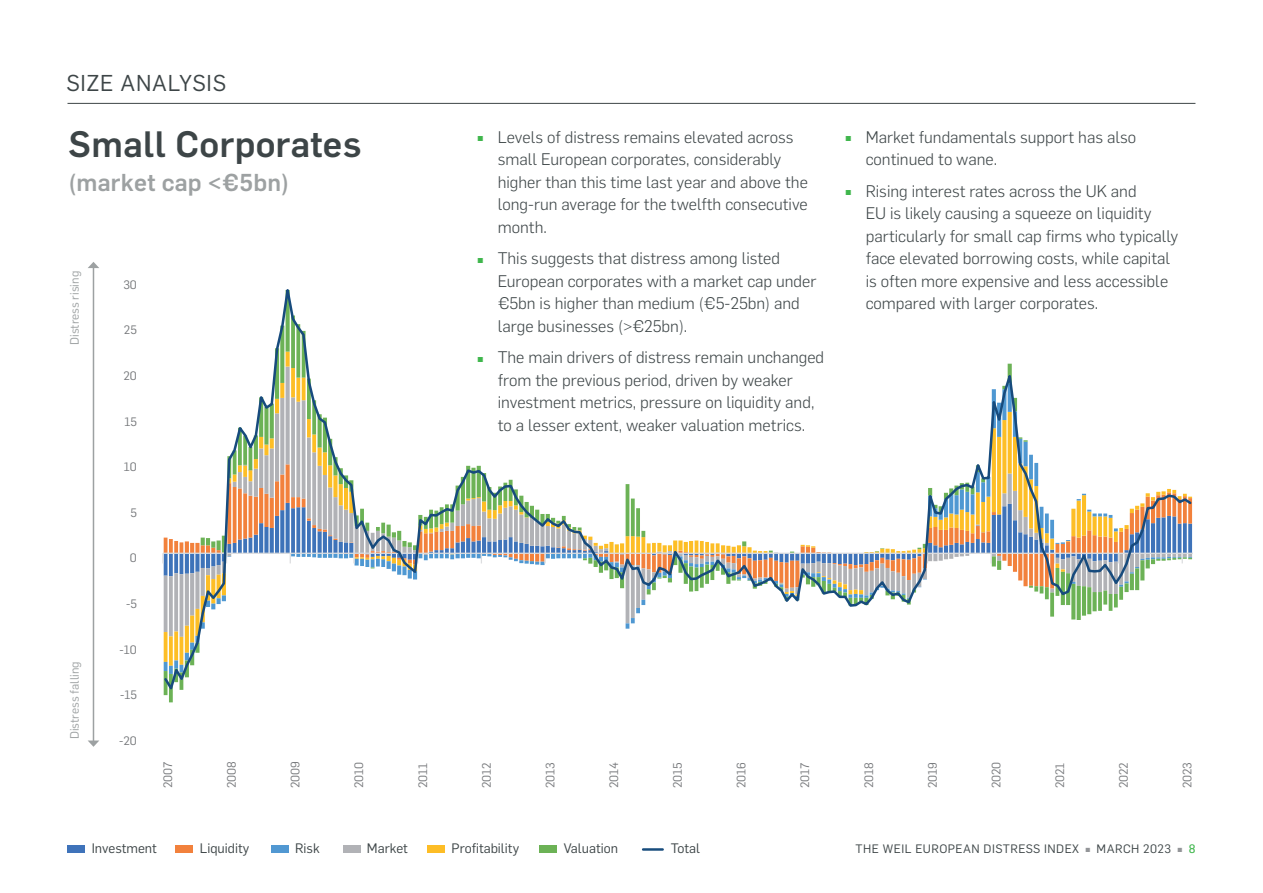
<style>
.page{position:relative;width:1263px;height:893px;background:#fff}
.page>*{position:absolute;margin:0;border:0;box-sizing:border-box;transform-origin:0 0}
.t1{font:500 36px "Flama";letter-spacing:.01em;color:#3d4547}
.t2{font:500 24px "Flama";letter-spacing:.01em;color:#9da1a2}
.t3{font:22.5px "Flama";letter-spacing:.035em;color:#3d4547}
.t4{font:300 16.5px/22.5px "Flama";color:#3d4547}
.t5{font:13.5px "Flama";color:#3d4547}
.t6{font:12px "Flama";color:#76787b}
.t7{font:12px "Flama";letter-spacing:.04em;color:#3d4547}
.t8{font:12px "Flama";color:#9da1a2}
.s1{font-size:9px;color:#3fb64c}
.s2{font-family:"Flama Basic";font-size:7.5px;color:#939598}
.s3{font-family:"Flama Basic";color:#3fb64c}
</style>
<div class="page">
<svg style="left:162px;top:289px;width:1031px;height:405px"></svg>
<div style="left:67px;top:846px;width:17px;height:7px;background:#3f73ba"></div>
<div style="left:176px;top:846px;width:17px;height:7px;background:#f2813c"></div>
<div style="left:427px;top:846px;width:18px;height:7px;background:#fdbd26"></div>
<div style="left:343px;top:846px;width:17px;height:7px;background:#b1b2b6"></div>
<div style="left:540px;top:846px;width:17px;height:7px;background:#6cb256"></div>
<hr style="left:643px;top:848px;width:20px;height:3px;background:#184c7d">
<div style="left:271px;top:846px;width:17px;height:7px;background:#5198d2"></div>
<hr style="left:68px;top:103px;width:1127px;height:1px;background:#3d4547">
<hr style="left:93px;top:267px;width:1px;height:474px;background:#9da1a2">
<svg style="left:88px;top:740px;width:11px;height:7px"></svg>
<svg style="left:88px;top:262px;width:11px;height:6px"></svg>
<h3 class="t3" style="left:66px;top:68px;width:161px">SIZE ANALYSIS</h3>
<h1 class="t1" style="left:68px;top:118px;width:295px">Small Corporates</h1>
<h2 class="t2" style="left:68px;top:165px;width:222px">(market cap &lt;€5bn)</h2>
<p class="t8" style="left:66px;top:345px;width:75px;rotate:-90deg">Distress rising</p>
<p class="t8" style="left:66px;top:739px;width:80px;rotate:-90deg">Distress falling</p>
<p class="t6" style="left:123px;top:276px;width:15px">30</p>
<p class="t6" style="left:124px;top:322px;width:14px">25</p>
<p class="t6" style="left:124px;top:367px;width:15px">20</p>
<p class="t6" style="left:124px;top:413px;width:14px">15</p>
<p class="t6" style="left:124px;top:459px;width:14px">10</p>
<p class="t6" style="left:130px;top:504px;width:8px">5</p>
<p class="t6" style="left:130px;top:550px;width:8px">0</p>
<p class="t6" style="left:126px;top:596px;width:12px">-5</p>
<p class="t6" style="left:120px;top:641px;width:19px">-10</p>
<p class="t6" style="left:120px;top:687px;width:18px">-15</p>
<p class="t6" style="left:119px;top:732px;width:19px">-20</p>
<p class="t4" style="left:498px;top:125px;width:312px;text-indent:-20px"><span class="s1">▪</span> Levels of distress remains elevated across small European corporates, considerably higher than this time last year and above the long-run average for the twelfth consecutive month.</p>
<p class="t4" style="left:498px;top:246px;width:320px;text-indent:-20px"><span class="s1">▪</span> This suggests that distress among listed European corporates with a market cap under €5bn is higher than medium (€5-25bn) and large businesses (&gt;€25bn).</p>
<p class="t4" style="left:498px;top:345px;width:328px;text-indent:-20px"><span class="s1">▪</span> The main drivers of distress remain unchanged from the previous period, driven by weaker investment metrics, pressure on liquidity and, to a lesser extent, weaker valuation metrics.</p>
<p class="t4" style="left:866px;top:125px;width:272px;text-indent:-20px"><span class="s1">▪</span> Market fundamentals support has also continued to wane.</p>
<p class="t4" style="left:866px;top:179px;width:314px;text-indent:-20px"><span class="s1">▪</span> Rising interest rates across the UK and<br>EU is likely causing a squeeze on liquidity particularly for small cap firms who typically face elevated borrowing costs, while capital is often more expensive and less accessible compared with larger corporates.</p>
<p class="t6" style="left:160px;top:788px;width:28px;rotate:-90deg">2007</p>
<p class="t6" style="left:223px;top:788px;width:29px;rotate:-90deg">2008</p>
<p class="t6" style="left:287px;top:788px;width:29px;rotate:-90deg">2009</p>
<p class="t6" style="left:351px;top:788px;width:28px;rotate:-90deg">2010</p>
<p class="t6" style="left:414px;top:788px;width:27px;rotate:-90deg">2011</p>
<p class="t6" style="left:478px;top:788px;width:27px;rotate:-90deg">2012</p>
<p class="t6" style="left:542px;top:788px;width:28px;rotate:-90deg">2013</p>
<p class="t6" style="left:606px;top:788px;width:28px;rotate:-90deg">2014</p>
<p class="t6" style="left:669px;top:788px;width:27px;rotate:-90deg">2015</p>
<p class="t6" style="left:733px;top:788px;width:28px;rotate:-90deg">2016</p>
<p class="t6" style="left:797px;top:788px;width:27px;rotate:-90deg">2017</p>
<p class="t6" style="left:860px;top:788px;width:28px;rotate:-90deg">2018</p>
<p class="t6" style="left:924px;top:788px;width:28px;rotate:-90deg">2019</p>
<p class="t6" style="left:988px;top:788px;width:28px;rotate:-90deg">2020</p>
<p class="t6" style="left:1052px;top:788px;width:27px;rotate:-90deg">2021</p>
<p class="t6" style="left:1115px;top:788px;width:28px;rotate:-90deg">2022</p>
<p class="t6" style="left:1179px;top:788px;width:28px;rotate:-90deg">2023</p>
<p class="t5" style="left:92px;top:839px;width:67px">Investment</p>
<p class="t5" style="left:200px;top:839px;width:51px">Liquidity</p>
<p class="t5" style="left:295px;top:839px;width:26px">Risk</p>
<p class="t5" style="left:367px;top:839px;width:43px">Market</p>
<p class="t5" style="left:451px;top:839px;width:69px">Profitability</p>
<p class="t5" style="left:564px;top:839px;width:56px">Valuation</p>
<p class="t5" style="left:671px;top:839px;width:31px">Total</p>
<p class="t7" style="left:855px;top:841px;width:341px">THE WEIL EUROPEAN DISTRESS INDEX <span class="s2">▪</span> MARCH 2023 <span class="s2">▪</span> <span class="s3">8</span></p>
</div>
